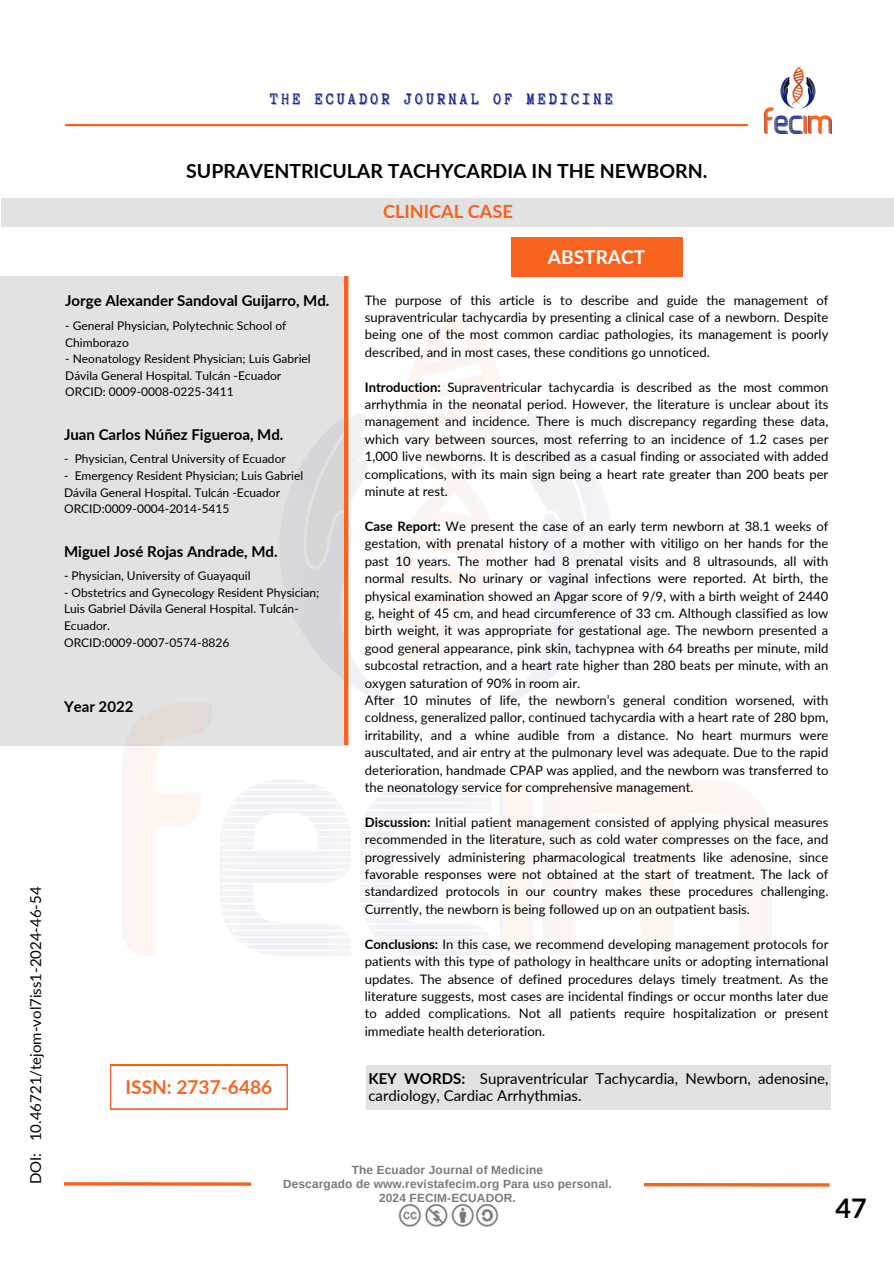
<style>
.page{position:relative;width:894px;height:1264px;background:#fff}
.page>*{position:absolute;margin:0;border:0;box-sizing:border-box;transform-origin:0 0}
.t1{font:700 27px "Lato";color:#000}
.t2{font:700 19.5px "Lato";color:#000}
.t3{font:700 19.05px "Lato";color:#f7631f}
.t4{font:700 19.05px "Lato";color:#fff}
.t5{font:700 18.15px "Lato";color:#f7631f}
.t6{font:18px "Truetypewriter Polygl OTT";letter-spacing:.175em;color:#19258b}
.t7{font:15px/16.8px "Lato";color:#000}
.t8{font:700 15px "Lato";color:#000}
.t9{font:13.05px/17.4px "Lato";color:#000;text-align:justify}
.t10{font:12px/16.5px "Lato";color:#000}
.t11{font:700 11.85px/13.8px "Arimo";letter-spacing:.015em;color:#7b7979;text-align:center}
.s1{font-weight:700}
</style>
<div class="page">
<div style="left:0;top:276px;width:346px;height:469px;background:#e2e2e2"></div>
<hr style="left:65px;top:124px;width:682px;height:2px;background:#f7631f">
<img style="left:764px;top:67px;width:66px;height:66px">
<svg style="left:64px;top:1182px;width:766px;height:5px"></svg>
<div style="left:251px;top:1163px;width:392px;height:79px;background:#fff"></div>
<img style="left:398px;top:1204px;width:100px;height:23px">
<div style="left:1px;top:198px;width:892px;height:28px;background:#e2e2e2"></div>
<div style="left:511px;top:237px;width:171px;height:39px;background:#f7631f"></div>
<div style="left:366px;top:1064px;width:464px;height:45px;background:#e2e2e2"></div>
<hr style="left:344px;top:276px;width:4px;height:469px;background:#f7631f">
<svg style="left:110px;top:1064px;width:177px;height:45px"></svg>
<p class="t6" style="left:270px;top:90px;width:344px">THE ECUADOR JOURNAL OF MEDICINE</p>
<p class="t7" style="left:27px;top:1184px;width:299px;rotate:-90deg">DOI: 10.46721/tejom-vol7iss1-2024-46-54</p>
<h3 class="t2" style="left:186px;top:159px;width:522px">SUPRAVENTRICULAR TACHYCARDIA IN THE NEWBORN.</h3>
<p class="t5" style="left:383px;top:200px;width:131px">CLINICAL CASE</p>
<p class="t4" style="left:547px;top:245px;width:99px">ABSTRACT</p>
<p class="t8" style="left:65px;top:291px;width:266px">Jorge Alexander Sandoval Guijarro, Md.</p>
<p class="t10" style="left:65px;top:317px;width:223px">- General Physician, Polytechnic School of<br>Chimborazo</p>
<p class="t10" style="left:65px;top:350px;width:247px">- Neonatology Resident Physician; Luis Gabriel<br>Dávila General Hospital. Tulcán -Ecuador</p>
<p class="t10" style="left:65px;top:383px;width:170px">ORCID: 0009-0008-0225-3411</p>
<p class="t8" style="left:64px;top:425px;width:221px">Juan Carlos Núñez Figueroa, Md.</p>
<p class="t10" style="left:64px;top:450px;width:6px">-</p>
<h4 class="t10" style="left:75px;top:450px;width:213px">Physician, Central University of Ecuador</h4>
<h4 class="t10" style="left:64px;top:467px;width:6px">-</h4>
<h1 class="t10" style="left:64px;top:467px;width:240px;text-indent:11px">Emergency Resident Physician; Luis Gabriel<br>Dávila General Hospital. Tulcán -Ecuador<br>ORCID:0009-0004-2014-5415</h1>
<p class="t8" style="left:64px;top:542px;width:215px">Miguel José Rojas Andrade, Md.</p>
<p class="t10" style="left:64px;top:567px;width:188px">- Physician, University of Guayaquil</p>
<h3 class="t10" style="left:64px;top:584px;width:256px">- Obstetrics and Gynecology Resident Physician;<br>Luis Gabriel Dávila General Hospital. Tulcán-<br>Ecuador.</h3>
<p class="t10" style="left:64px;top:633px;width:167px">ORCID:0009-0007-0574-8826</p>
<h4 class="t8" style="left:64px;top:697px;width:71px">Year 2022</h4>
<p class="t3" style="left:125px;top:1075px;width:148px">ISSN: 2737-6486</p>
<h3 class="t9" style="left:365px;top:291px;width:465px">The purpose of this article is to describe and guide the management of supraventricular tachycardia by presenting a clinical case of a newborn. Despite being one of the most common cardiac pathologies, its management is poorly described, and in most cases, these conditions go unnoticed.</h3>
<p class="t9" style="left:365px;top:378px;width:465px"><span class="s1">Introduction:</span> Supraventricular tachycardia is described as the most common arrhythmia in the neonatal period. However, the literature is unclear about its management and incidence. There is much discrepancy regarding these data, which vary between sources, most referring to an incidence of 1.2 cases per 1,000 live newborns. It is described as a casual finding or associated with added complications, with its main sign being a heart rate greater than 200 beats per minute at rest.</p>
<p class="t9" style="left:365px;top:517px;width:465px"><span class="s1">Case Report:</span> We present the case of an early term newborn at 38.1 weeks of gestation, with prenatal history of a mother with vitiligo on her hands for the past 10 years. The mother had 8 prenatal visits and 8 ultrasounds, all with normal results. No urinary or vaginal infections were reported. At birth, the physical examination showed an Apgar score of 9/9, with a birth weight of 2440 g, height of 45 cm, and head circumference of 33 cm. Although classified as low birth weight, it was appropriate for gestational age. The newborn presented a good general appearance, pink skin, tachypnea with 64 breaths per minute, mild subcostal retraction, and a heart rate higher than 280 beats per minute, with an oxygen saturation of 90% in room air.</p>
<p class="t9" style="left:365px;top:691px;width:465px">After 10 minutes of life, the newborn’s general condition worsened, with coldness, generalized pallor, continued tachycardia with a heart rate of 280 bpm, irritability, and a whine audible from a distance. No heart murmurs were auscultated, and air entry at the pulmonary level was adequate. Due to the rapid deterioration, handmade CPAP was applied, and the newborn was transferred to the neonatology service for comprehensive management.</p>
<h3 class="t9" style="left:365px;top:813px;width:465px"><span class="s1">Discussion:</span> Initial patient management consisted of applying physical measures recommended in the literature, such as cold water compresses on the face, and progressively administering pharmacological treatments like adenosine, since favorable responses were not obtained at the start of treatment. The lack of standardized protocols in our country makes these procedures challenging.<br>Currently, the newborn is being followed up on an outpatient basis.</h3>
<p class="t9" style="left:365px;top:934px;width:465px"><span class="s1">Conclusions:</span> In this case, we recommend developing management protocols for patients with this type of pathology in healthcare units or adopting international updates. The absence of defined procedures delays timely treatment. As the literature suggests, most cases are incidental findings or occur months later due to added complications. Not all patients require hospitalization or present immediate health deterioration.</p>
<p class="t7" style="left:368px;top:1069px;width:461px"><span class="s1">KEY WORDS:</span> Supraventricular Tachycardia, Newborn, adenosine, cardiology, Cardiac Arrhythmias.</p>
<h1 class="t11" style="left:283px;top:1163px;width:330px">The Ecuador Journal of Medicine<br>Descargado de www.revistafecim.org Para uso personal.<br>2024 FECIM-ECUADOR.</h1>
<h5 class="t1" style="left:835px;top:1190px;width:33px">47</h5>
</div>
